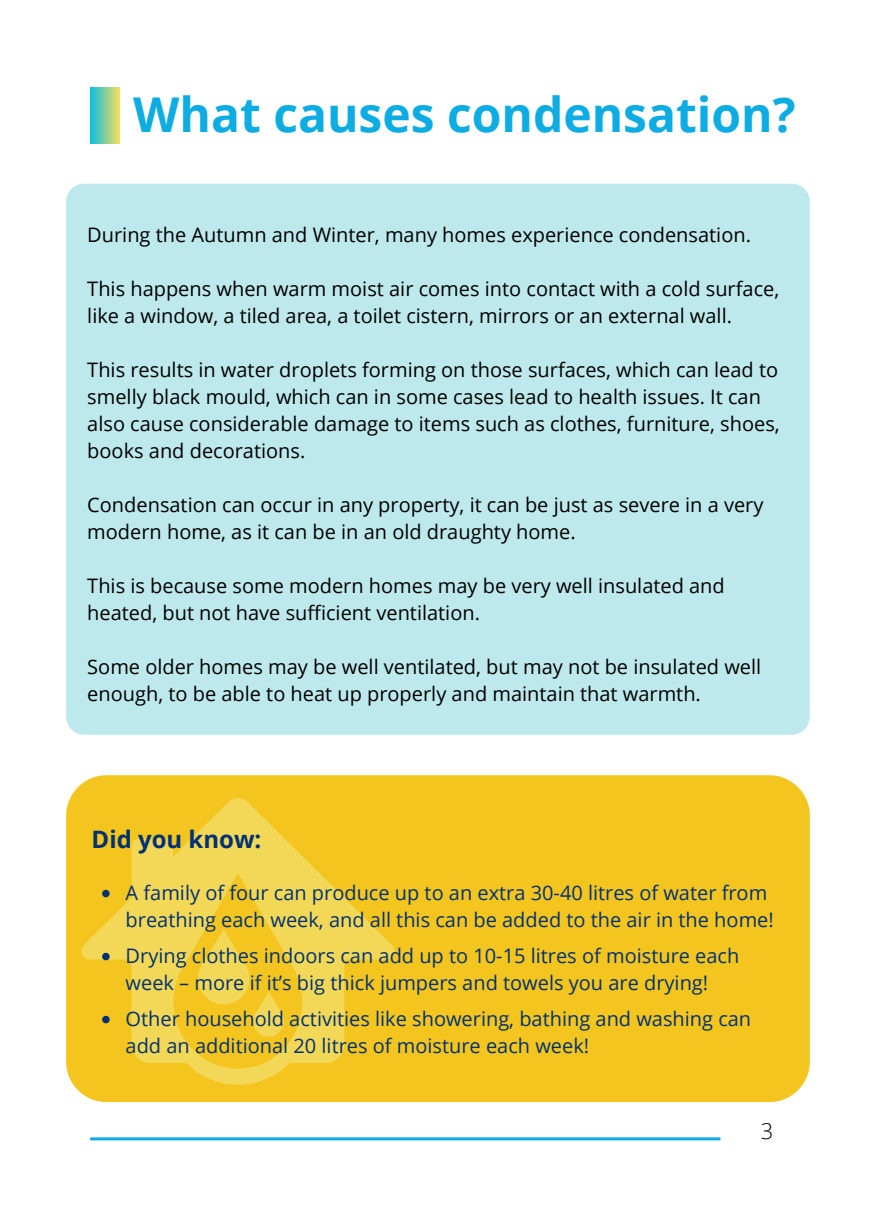
<style>
.page{position:relative;width:873px;height:1224px;background:#fff}
.page>*{position:absolute;margin:0;border:0;box-sizing:border-box;transform-origin:0 0}
.t1{font:700 48px "Open Sans";color:#0dace3}
.t2{font:700 24px "Open Sans";color:#013172}
.t3{font:300 21.8px "Open Sans";color:#000}
.t4{font:20px/27px "Open Sans";color:#000}
.t5{font:20px/27px "Open Sans";color:#013172}
</style>
<div class="page">
<div style="left:66px;top:184px;width:744px;height:551px;background:#bde9ec"></div>
<svg style="left:90px;top:87px;width:29px;height:56px;background:#7dcea0"></svg>
<hr style="left:90px;top:1137px;width:630px;height:3px;background:#0dace3">
<div style="left:66px;top:775px;width:743px;height:327px;background:#f4c51f;border-radius:40px"></div>
<svg style="left:81px;top:798px;width:313px;height:287px"></svg>
<svg style="left:198px;top:929px;width:86px;height:108px"></svg>
<svg style="left:102px;top:890px;width:8px;height:7px"></svg>
<svg style="left:102px;top:953px;width:8px;height:7px"></svg>
<svg style="left:102px;top:1016px;width:8px;height:7px"></svg>
<h1 class="t1" style="left:133px;top:81px;width:664px">What causes condensation?</h1>
<p class="t4" style="left:87px;top:220px;width:665px">During the Autumn and Winter, many homes experience condensation.</p>
<p class="t4" style="left:87px;top:274px;width:694px">This happens when warm moist air comes into contact with a cold surface, like a window, a tiled area, a toilet cistern, mirrors or an external wall.</p>
<p class="t4" style="left:87px;top:355px;width:694px">This results in water droplets forming on those surfaces, which can lead to smelly black mould, which can in some cases lead to health issues. It can also cause considerable damage to items such as clothes, furniture, shoes, books and decorations.</p>
<p class="t4" style="left:87px;top:490px;width:678px">Condensation can occur in any property, it can be just as severe in a very modern home, as it can be in an old draughty home.</p>
<p class="t4" style="left:87px;top:571px;width:639px">This is because some modern homes may be very well insulated and heated, but not have sufficient ventilation.</p>
<p class="t4" style="left:87px;top:652px;width:675px">Some older homes may be well ventilated, but may not be insulated well enough, to be able to heat up properly and maintain that warmth.</p>
<p class="t2" style="left:92px;top:822px;width:171px">Did you know:</p>
<p class="t5" style="left:126px;top:879px;width:650px">A family of four can produce up to an extra 30-40 litres of water from breathing each week, and all this can be added to the air in the home!</p>
<p class="t5" style="left:126px;top:942px;width:615px">Drying clothes indoors can add up to 10-15 litres of moisture each week – more if it’s big thick jumpers and towels you are drying!</p>
<p class="t5" style="left:126px;top:1005px;width:627px">Other household activities like showering, bathing and washing can add an additional 20 litres of moisture each week!</p>
<p class="t3" style="left:761px;top:1116px;width:14px">3</p>
</div>
